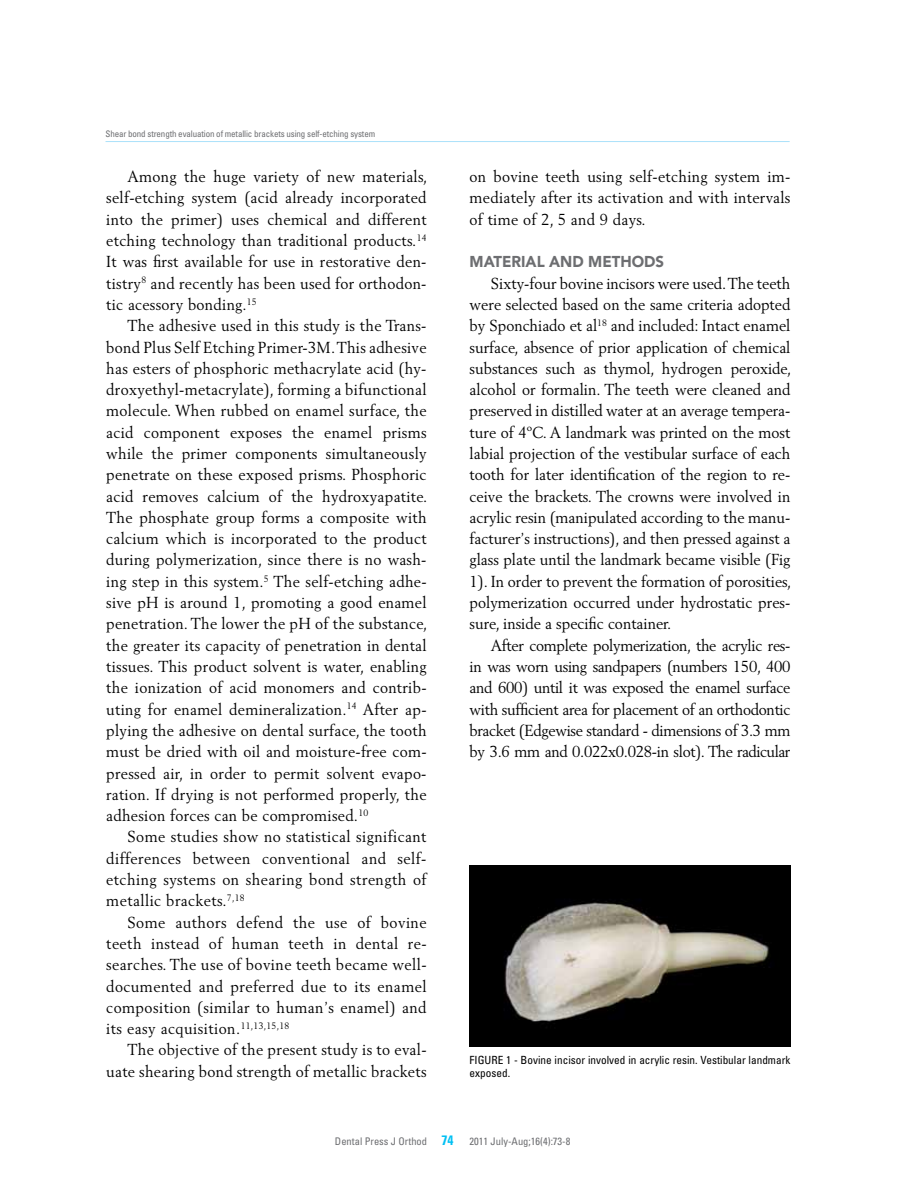
<style>
.page{position:relative;width:918px;height:1188px;background:#fff}
.page>*{position:absolute;margin:0;border:0;box-sizing:border-box;transform-origin:0 0}
.t1{font:15.75px/21.3px "Berling";letter-spacing:.02em;color:#000;text-align:justify;scale:.95 1}
.t2{font:900 15.75px "Avenir LT";color:#6d6e71;scale:.95 1}
.t3{font:condensed 11.25px/13.5px "Univers";color:#000}
.t4{font:condensed 10.5px "Univers";color:#6d6e71}
.t5{font:condensed 9px "Univers";letter-spacing:-.015em;color:#6d6e71}
.s1{font-weight:700;font-size:13.5px;color:#00c0f3}
</style>
<div class="page">
<hr style="left:106px;top:141px;width:684px;height:1px;background:#abe1fa">
<img style="left:470px;top:866px;width:320px;height:180px">
<p class="t5" style="left:106px;top:128px;width:271px">Shear bond strength evaluation of metallic brackets using self-etching system</p>
<p class="t1" style="left:106px;top:166px;width:339px;text-indent:21px">Among the huge variety of new materials, self-etching system (acid already incorporated into the primer) uses chemical and different etching technology than traditional products.<sup>14<br></sup>It was first available for use in restorative den&shy;tistry<sup>8</sup> and recently has been used for orthodon&shy;tic acessory bonding.<sup>15</sup></p>
<p class="t1" style="left:106px;top:315px;width:339px;text-indent:21px">The adhesive used in this study is the Trans&shy;bond Plus Self Etching Primer-3M. This adhesive has esters of phosphoric methacrylate acid (hy&shy;droxyethyl-metacrylate), forming a bifunctional molecule. When rubbed on enamel surface, the acid component exposes the enamel prisms while the primer components simultaneously penetrate on these exposed prisms. Phosphoric acid removes calcium of the hydroxyapatite.<br>The phosphate group forms a composite with calcium which is incorporated to the product during polymerization, since there is no wash&shy;ing step in this system.<sup>5</sup> The self-etching adhe&shy;sive pH is around 1, promoting a good enamel penetration. The lower the pH of the substance, the greater its capacity of penetration in dental tissues. This product solvent is water, enabling the ionization of acid monomers and contrib&shy;uting for enamel demineralization.<sup>14</sup> After ap&shy;plying the adhesive on dental surface, the tooth must be dried with oil and moisture-free com&shy;pressed air, in order to permit solvent evapo&shy;ration. If drying is not performed properly, the adhesion forces can be compromised.<sup>10</sup></p>
<p class="t1" style="left:106px;top:826px;width:339px;text-indent:21px">Some studies show no statistical significant differences between conventional and self&shy;etching systems on shearing bond strength of metallic brackets.<sup>7,18</sup></p>
<p class="t1" style="left:106px;top:911px;width:339px;text-indent:21px">Some authors defend the use of bovine teeth instead of human teeth in dental re&shy;searches. The use of bovine teeth became well&shy;documented and preferred due to its enamel composition (similar to human’s enamel) and its easy acquisition.<sup>11,13,15,18</sup></p>
<p class="t1" style="left:106px;top:1039px;width:339px;text-align:right">The objective of the present study is to eval&shy;uate shearing bond strength of metallic brackets</p>
<p class="t1" style="left:470px;top:166px;width:339px">on bovine teeth using self-etching system im&shy;mediately after its activation and with intervals of time of 2, 5 and 9 days.</p>
<p class="t2" style="left:470px;top:252px;width:206px">MATERIAL AND METHODS</p>
<p class="t1" style="left:470px;top:272px;width:340px;text-indent:21px">Sixty-four bovine incisors were used. The teeth were selected based on the same criteria adopted by Sponchiado et al<sup>18</sup> and included: Intact enamel surface, absence of prior application of chemical substances such as thymol, hydrogen peroxide, alcohol or formalin. The teeth were cleaned and preserved in distilled water at an average tempera&shy;ture of 4ºC. A landmark was printed on the most labial projection of the vestibular surface of each tooth for later identification of the region to re&shy;ceive the brackets. The crowns were involved in acrylic resin (manipulated according to the manu&shy;facturer’s instructions), and then pressed against a glass plate until the landmark became visible (Fig 1). In order to prevent the formation of porosities, polymerization occurred under hydrostatic pres&shy;sure, inside a specific container.</p>
<p class="t1" style="left:470px;top:634px;width:339px;text-indent:21px">After complete polymerization, the acrylic res&shy;in was worn using sandpapers (numbers 150, 400 and 600) until it was exposed the enamel surface with sufficient area for placement of an orthodontic bracket (Edgewise standard - dimensions of 3.3 mm by 3.6 mm and 0.022x0.028-in slot). The radicular</p>
<p class="t3" style="left:470px;top:1053px;width:322px">FigurE 1 - Bovine incisor involved in acrylic resin. Vestibular landmark exposed.</p>
<p class="t4" style="left:335px;top:1134px;width:237px">Dental Press J Orthod <span class="s1">74</span> 2011 July-Aug;16(4):73-8</p>
</div>
